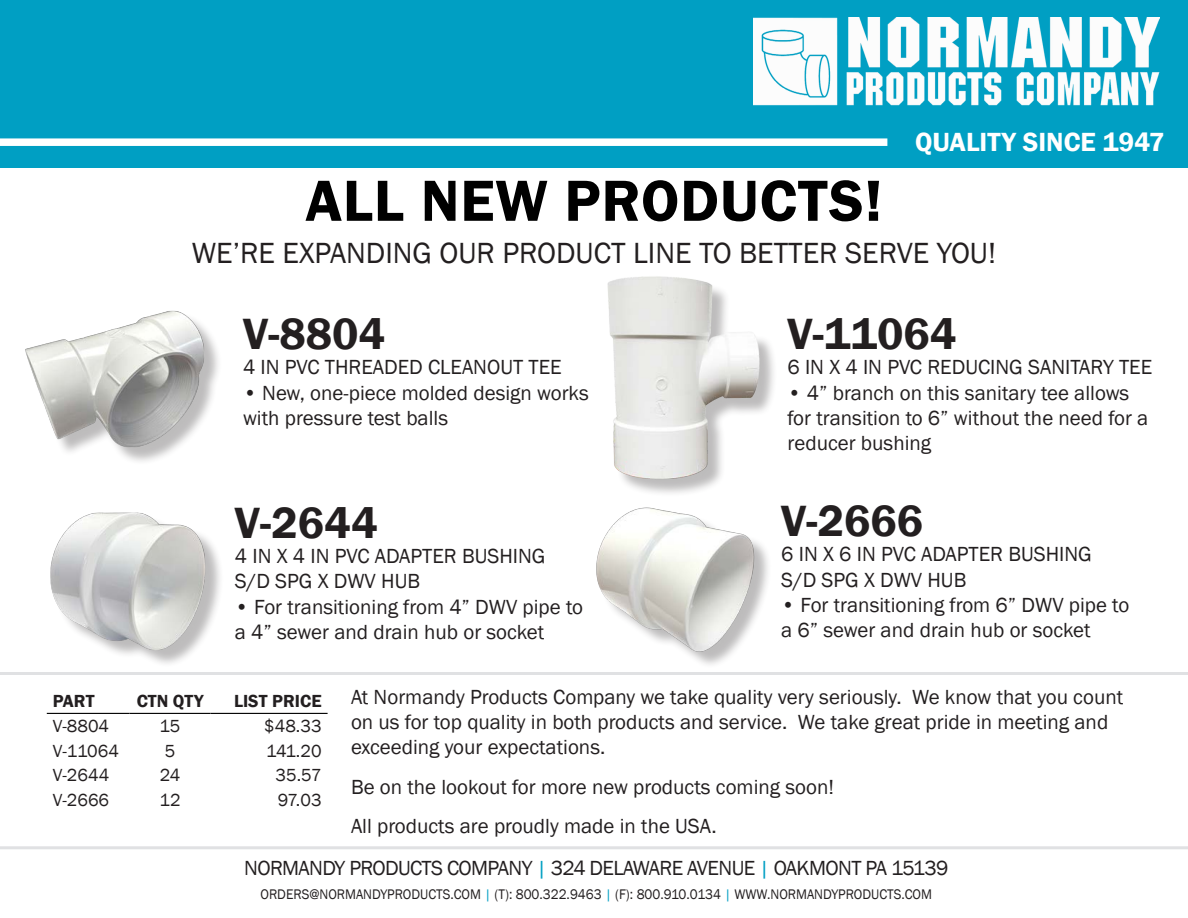
<style>
.page{position:relative;width:1188px;height:918px;background:#fff}
.page>*{position:absolute;margin:0;border:0;box-sizing:border-box;transform-origin:0 0}
.t1{font:600 60px "Franklin Gothic";letter-spacing:.015em;color:#000}
.t2{font:600 45px "Franklin Gothic";color:#231f20}
.t3{font:30px "Franklin Gothic";color:#231f20}
.t4{font:600 27px "Franklin Gothic";color:#fff}
.Price_list{font:21px/25.2px "Franklin Gothic";color:#231f20}
.Price_list-2{font:21px "Franklin Gothic";letter-spacing:-.03em;color:#231f20}
.t5{font:18px "Franklin Gothic";color:#231f20}
.t6{font:600 18px "Franklin Gothic";color:#231f20}
.Price_list-3{font:14.25px "Franklin Gothic";color:#231f20;scale:.94 1}
.s1{color:#009fc3}
</style>
<div class="page">
<div style="left:28px;top:313px;width:194px;height:152px;background:#231f20;opacity:.3"></div>
<img style="left:25px;top:310px;width:186px;height:140px">
<div style="left:609px;top:279px;width:169px;height:218px;background:#231f20;opacity:.3"></div>
<img style="left:607px;top:276px;width:158px;height:207px">
<div style="left:0;top:0;width:1188px;height:167px;background:#009fc3"></div>
<img style="left:753px;top:18px;width:407px;height:88px">
<div style="left:0;top:138px;width:887px;height:8px;background:#fff"></div>
<hr style="left:47px;top:713px;width:83px;height:1px;background:#000">
<hr style="left:130px;top:713px;width:81px;height:1px;background:#000">
<hr style="left:211px;top:713px;width:117px;height:1px;background:#000">
<div style="left:54px;top:515px;width:170px;height:153px;background:#231f20;opacity:.3"></div>
<img style="left:50px;top:512px;width:160px;height:144px">
<div style="left:599px;top:510px;width:173px;height:159px;background:#231f20;opacity:.3"></div>
<img style="left:596px;top:507px;width:164px;height:151px">
<hr style="left:0;top:672px;width:1188px;height:3px;background:#e0e1e3">
<hr style="left:0;top:846px;width:1188px;height:3px;background:#e0e1e3">
<p class="t4" style="left:915px;top:126px;width:251px">QUALITY SINCE 1947</p>
<p class="t1" style="left:306px;top:164px;width:578px">ALL NEW PRODUCTS!</p>
<p class="t3" style="left:192px;top:234px;width:806px">WE’RE EXPANDING OUR PRODUCT LINE TO BETTER SERVE YOU!</p>
<p class="t2" style="left:243px;top:306px;width:144px">V-8804</p>
<p class="Price_list" style="left:243px;top:355px;width:320px">4 IN PVC THREADED CLEANOUT TEE</p>
<p class="Price_list" style="left:243px;top:380px;width:347px">• New, one-piece molded design works with pressure test balls</p>
<p class="t2" style="left:235px;top:495px;width:145px">V-2644</p>
<p class="Price_list" style="left:235px;top:544px;width:312px">4 IN X 4 IN PVC ADAPTER BUSHING</p>
<p class="Price_list" style="left:235px;top:569px;width:187px">S/D SPG X DWV HUB</p>
<p class="Price_list" style="left:235px;top:595px;width:350px">• For transitioning from 4” DWV pipe to a 4” sewer and drain hub or socket</p>
<p class="t2" style="left:788px;top:306px;width:171px">V-11064</p>
<p class="Price_list" style="left:788px;top:355px;width:366px">6 IN X 4 IN PVC REDUCING SANITARY TEE</p>
<p class="Price_list" style="left:788px;top:380px;width:362px">• 4” branch on this sanitary tee allows for transition to 6” without the need for a reducer bushing</p>
<p class="t2" style="left:781px;top:494px;width:144px">V-2666</p>
<p class="Price_list" style="left:781px;top:542px;width:312px">6 IN X 6 IN PVC ADAPTER BUSHING</p>
<p class="Price_list" style="left:781px;top:568px;width:187px">S/D SPG X DWV HUB</p>
<p class="Price_list" style="left:781px;top:593px;width:350px">• For transitioning from 6” DWV pipe to a 6” sewer and drain hub or socket</p>
<p class="t6" style="left:53px;top:690px;width:43px">PART</p>
<p class="t6" style="left:137px;top:690px;width:68px">CTN QTY</p>
<p class="t6" style="left:234px;top:690px;width:89px">LIST PRICE</p>
<p class="t5" style="left:53px;top:715px;width:58px">V-8804</p>
<p class="t5" style="left:160px;top:715px;width:22px">15</p>
<p class="t5" style="left:264px;top:715px;width:59px">$48.33</p>
<p class="t5" style="left:53px;top:739px;width:68px">V-11064</p>
<p class="t5" style="left:165px;top:739px;width:12px">5</p>
<p class="t5" style="left:266px;top:739px;width:57px">141.20</p>
<p class="t5" style="left:53px;top:764px;width:58px">V-2644</p>
<p class="t5" style="left:160px;top:764px;width:22px">24</p>
<p class="t5" style="left:276px;top:764px;width:47px">35.57</p>
<p class="t5" style="left:53px;top:789px;width:58px">V-2666</p>
<p class="t5" style="left:160px;top:789px;width:23px">12</p>
<p class="t5" style="left:278px;top:789px;width:45px">97.03</p>
<p class="Price_list" style="left:351px;top:684px;width:774px">At Normandy Products Company we take quality very seriously. We know that you count on us for top quality in both products and service. We take great pride in meeting and exceeding your expectations.</p>
<p class="Price_list" style="left:351px;top:767px;width:485px;line-height:39.6px">Be on the lookout for more new products coming soon!<br>All products are proudly made in the USA.</p>
<p class="Price_list-2" style="left:244px;top:855px;width:706px">NORMANDY PRODUCTS COMPANY <span class="s1">|</span> 324 DELAWARE AVENUE <span class="s1">|</span> OAKMONT PA 15139</p>
<p class="Price_list-3" style="left:261px;top:885px;width:716px">ORDERS@NORMANDYPRODUCTS.COM <span class="s1">|</span> (T): 800.322.9463 <span class="s1">|</span> (F): 800.910.0134 <span class="s1">|</span> WWW.NORMANDYPRODUCTS.COM</p>
</div>
